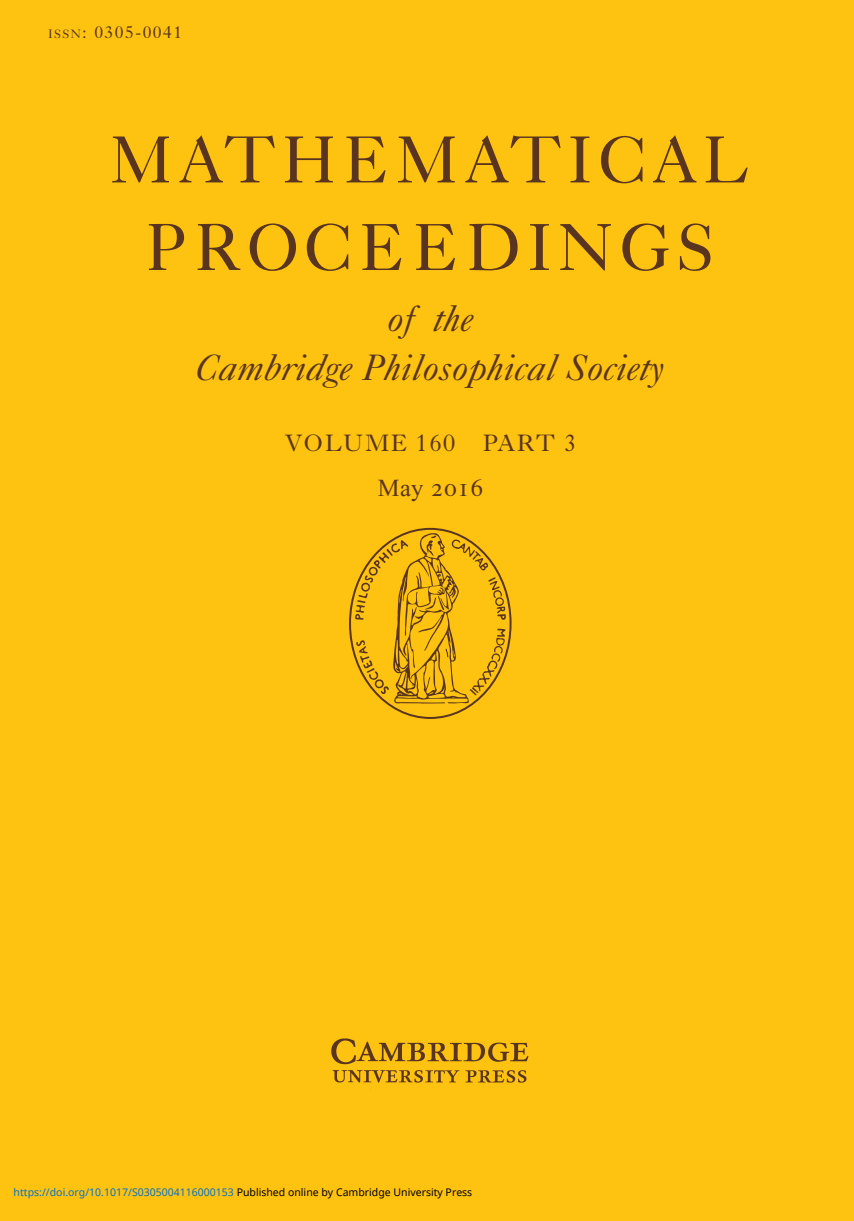
<style>
.page{position:relative;width:854px;height:1221px;background:#fff}
.page>*{position:absolute;margin:0;border:0;box-sizing:border-box;transform-origin:0 0}
.t1{font:66.5px/87.5px "Caslon Five Forty";letter-spacing:.085em;color:#59351f;text-align:center}
.t2{font:italic 36.75px/49px "Caslon Five Forty";letter-spacing:.01em;color:#59351f;text-align:center}
.t3{font:24.5px "Imprint";letter-spacing:.035em;color:#59351f}
.t4{font:24.5px "Times Roman SC";color:#59351f}
.t5{font:17.5px "Caslon Five Forty";letter-spacing:.085em;color:#59351f}
.t6{font:10.5px "Noto Sans";color:#0172cf}
.s1{font-size:12.25px}
.s2{font-family:"Times New Roman"}
.s3{color:#000}
</style>
<div class="page">
<div style="left:0;top:0;width:853px;height:1220px;background:#fec210"></div>
<svg style="left:349px;top:527px;width:162px;height:191px"></svg>
<img style="left:331px;top:1038px;width:198px;height:45px">
<h3 class="t5" style="left:48px;top:26px;width:135px"><span class="s1">ISSN</span>: 0305-0041</h3>
<h1 class="t1" style="left:110px;top:122px;width:641px">MATHEMATICAL<br>PROCEEDINGS</h1>
<h2 class="t2" style="left:196px;top:298px;width:470px">of the<br>Cambridge Philosophical Society</h2>
<h3 class="t3" style="left:284px;top:433px;width:293px">VOLUME 160 PART 3</h3>
<h3 class="t4" style="left:377px;top:479px;width:107px"><span class="s2">May</span> 2016</h3>
<p class="t6" style="left:14px;top:1184px;width:460px">https://doi.org/10.1017/S0305004116000153 <span class="s3">Published online by Cambridge University Press</span></p>
</div>
